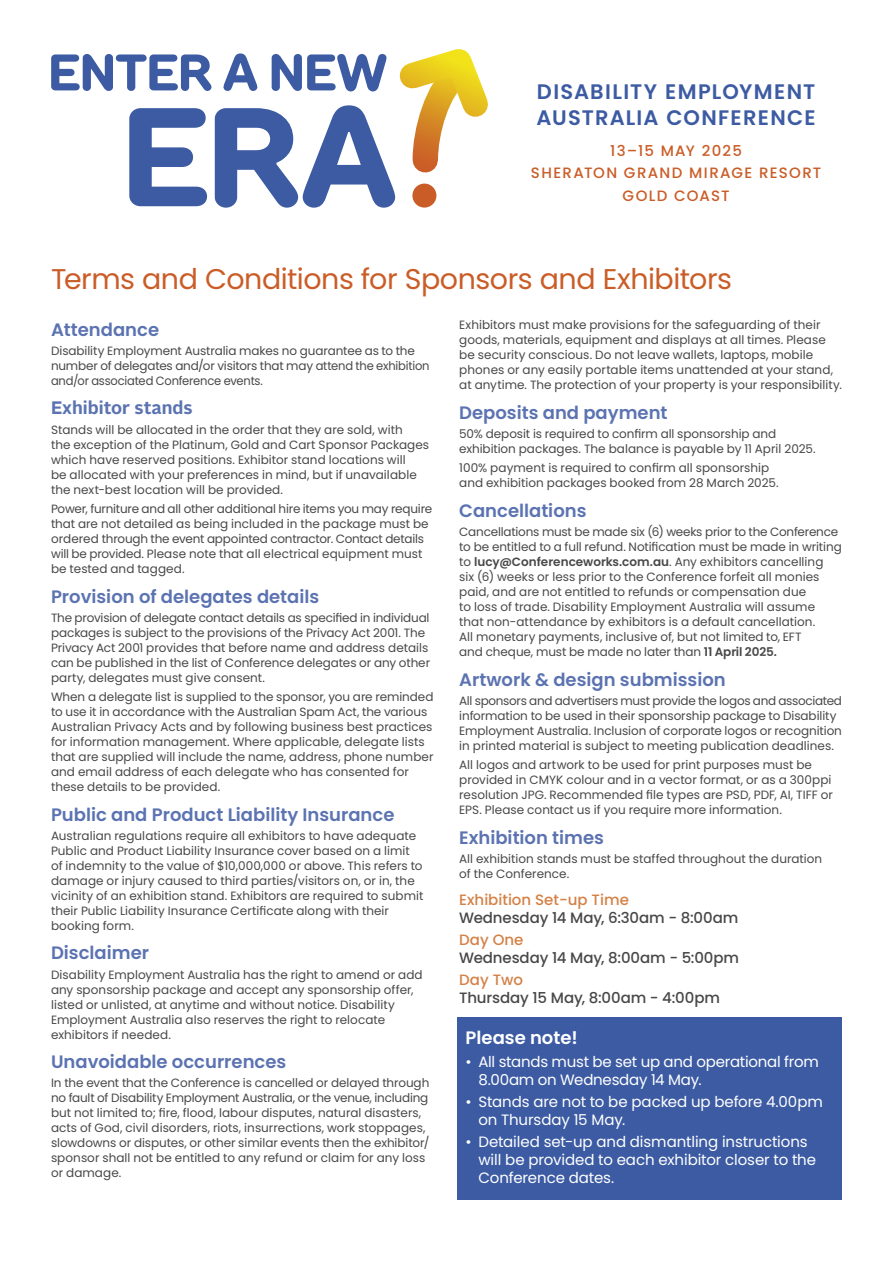
<style>
.page{position:relative;width:893px;height:1263px;background:#fff}
.page>*{position:absolute;margin:0;border:0;box-sizing:border-box;transform-origin:0 0}
.t1{font:28.5px "Poppins";letter-spacing:-.015em;color:#ca5d27}
.t2{font:600 21px/25.5px "Poppins";letter-spacing:.06em;color:#3c5ba3}
.t3{font:600 18px "Poppins";color:#5c73b2}
.t4{font:700 18px "Alright Sans";color:#5c73b2}
.t5{font:600 18px "Poppins";color:#fff}
.t6{font:15px/18px "Poppins";letter-spacing:-.01em;color:#fff}
.t7{font:500 15px "Poppins";letter-spacing:-.005em;color:#484848}
.t8{font:500 15px/22.5px "Poppins";letter-spacing:.085em;color:#ca5d27;text-align:center}
.t9{font:500 15px "Poppins";color:#d48145}
.t10{font:12px/15px "Poppins";color:#484848}
.s1{font-weight:600}
</style>
<div class="page">
<div style="left:457px;top:1017px;width:385px;height:182px;background:#3c5ba3"></div>
<svg style="left:51px;top:49px;width:437px;height:159px"></svg>
<div style="left:412px;top:184px;width:24px;height:24px;background:#ca5d27;border-radius:50%"></div>
<h2 class="t2" style="left:536px;top:79px;width:281px">DISABILITY EMPLOYMENT<br>AUSTRALIA CONFERENCE</h2>
<p class="t8" style="left:531px;top:139px;width:292px">13–15 MAY 2025<br>SHERATON GRAND MIRAGE RESORT<br>GOLD COAST</p>
<h1 class="t1" style="left:51px;top:263px;width:682px">Terms and Conditions for Sponsors and Exhibitors</h1>
<h3 class="t3" style="left:51px;top:319px;width:110px">Attendance</h3>
<p class="t10" style="left:51px;top:343px;width:380px">Disability Employment Australia makes no guarantee as to the number of delegates and/or visitors that may attend the exhibition and/or associated Conference events.</p>
<h3 class="t4" style="left:51px;top:396px;width:143px">Exhibitor stands</h3>
<p class="t10" style="left:51px;top:422px;width:380px">Stands will be allocated in the order that they are sold, with<br>the exception of the Platinum, Gold and Cart Sponsor Packages which have reserved positions. Exhibitor stand locations will<br>be allocated with your preferences in mind, but if unavailable the next-best location will be provided.</p>
<p class="t10" style="left:51px;top:501px;width:383px">Power, furniture and all other additional hire items you may require that are not detailed as being included in the package must be ordered through the event appointed contractor. Contact details will be provided. Please note that all electrical equipment must be tested and tagged.</p>
<h3 class="t3" style="left:51px;top:586px;width:270px">Provision of delegates details</h3>
<p class="t10" style="left:51px;top:610px;width:381px">The provision of delegate contact details as specified in individual packages is subject to the provisions of the Privacy Act 2001. The Privacy Act 2001 provides that before name and address details can be published in the list of Conference delegates or any other party, delegates must give consent.</p>
<p class="t10" style="left:51px;top:689px;width:384px">When a delegate list is supplied to the sponsor, you are reminded to use it in accordance with the Australian Spam Act, the various Australian Privacy Acts and by following business best practices for information management. Where applicable, delegate lists that are supplied will include the name, address, phone number and email address of each delegate who has consented for these details to be provided.</p>
<h3 class="t3" style="left:51px;top:804px;width:345px">Public and Product Liability Insurance</h3>
<p class="t10" style="left:51px;top:828px;width:374px">Australian regulations require all exhibitors to have adequate Public and Product Liability Insurance cover based on a limit of indemnity to the value of $10,000,000 or above. This refers to damage or injury caused to third parties/visitors on, or in, the vicinity of an exhibition stand. Exhibitors are required to submit their Public Liability Insurance Certificate along with their booking form.</p>
<h3 class="t3" style="left:51px;top:942px;width:100px">Disclaimer</h3>
<p class="t10" style="left:51px;top:967px;width:373px">Disability Employment Australia has the right to amend or add any sponsorship package and accept any sponsorship offer, listed or unlisted, at anytime and without notice. Disability Employment Australia also reserves the right to relocate exhibitors if needed.</p>
<h3 class="t3" style="left:51px;top:1051px;width:237px">Unavoidable occurrences</h3>
<p class="t10" style="left:51px;top:1076px;width:380px">In the event that the Conference is cancelled or delayed through no fault of Disability Employment Australia, or the venue, including but not limited to; fire, flood, labour disputes, natural disasters, acts of God, civil disorders, riots, insurrections, work stoppages, slowdowns or disputes, or other similar events then the exhibitor/ sponsor shall not be entitled to any refund or claim for any loss or damage.</p>
<p class="t10" style="left:459px;top:318px;width:384px">Exhibitors must make provisions for the safeguarding of their goods, materials, equipment and displays at all times. Please be security conscious. Do not leave wallets, laptops, mobile phones or any easily portable items unattended at your stand, at anytime. The protection of your property is your responsibility.</p>
<h3 class="t3" style="left:459px;top:402px;width:210px">Deposits and payment</h3>
<p class="t10" style="left:459px;top:426px;width:358px">50% deposit is required to confirm all sponsorship and exhibition packages. The balance is payable by 11 April 2025.</p>
<p class="t10" style="left:459px;top:461px;width:321px">100% payment is required to confirm all sponsorship and exhibition packages booked from 28 March 2025.</p>
<h3 class="t3" style="left:459px;top:500px;width:129px">Cancellations</h3>
<p class="t10" style="left:459px;top:524px;width:384px">Cancellations must be made six (6) weeks prior to the Conference to be entitled to a full refund. Notification must be made in writing to <span class="s1">lucy@Conferenceworks.com.au</span>. Any exhibitors cancelling<br>six (6) weeks or less prior to the Conference forfeit all monies paid, and are not entitled to refunds or compensation due<br>to loss of trade. Disability Employment Australia will assume that non-attendance by exhibitors is a default cancellation.<br>All monetary payments, inclusive of, but not limited to, EFT<br>and cheque, must be made no later than <span class="s1">11 April 2025.</span></p>
<h3 class="t3" style="left:459px;top:669px;width:268px">Artwork &amp; design submission</h3>
<p class="t10" style="left:459px;top:693px;width:384px">All sponsors and advertisers must provide the logos and associated information to be used in their sponsorship package to Disability Employment Australia. Inclusion of corporate logos or recognition in printed material is subject to meeting publication deadlines.</p>
<p class="t10" style="left:459px;top:757px;width:375px">All logos and artwork to be used for print purposes must be provided in CMYK colour and in a vector format, or as a 300ppi resolution JPG. Recommended file types are PSD, PDF, AI, TIFF or EPS. Please contact us if you require more information.</p>
<h3 class="t3" style="left:459px;top:827px;width:146px">Exhibition times</h3>
<p class="t10" style="left:459px;top:851px;width:365px">All exhibition stands must be staffed throughout the duration of the Conference.</p>
<p class="t9" style="left:459px;top:890px;width:171px">Exhibition Set-up Time</p>
<p class="t7" style="left:459px;top:908px;width:281px">Wednesday 14 May, 6:30am - 8:00am</p>
<p class="t9" style="left:459px;top:931px;width:66px">Day One</p>
<p class="t7" style="left:459px;top:949px;width:281px">Wednesday 14 May, 8:00am - 5:00pm</p>
<p class="t9" style="left:459px;top:971px;width:65px">Day Two</p>
<p class="t7" style="left:459px;top:989px;width:262px">Thursday 15 May, 8:00am - 4:00pm</p>
<h3 class="t5" style="left:466px;top:1028px;width:114px">Please note!</h3>
<p class="t6" style="left:478px;top:1052px;width:342px;text-indent:-13px">• All stands must be set up and operational from<br>8.00am on Wednesday 14 May.</p>
<p class="t6" style="left:478px;top:1093px;width:346px;text-indent:-13px">• Stands are not to be packed up before 4.00pm on Thursday 15 May.</p>
<p class="t6" style="left:478px;top:1133px;width:339px;text-indent:-13px">• Detailed set-up and dismantling instructions will be provided to each exhibitor closer to the<br>Conference dates.</p>
</div>
